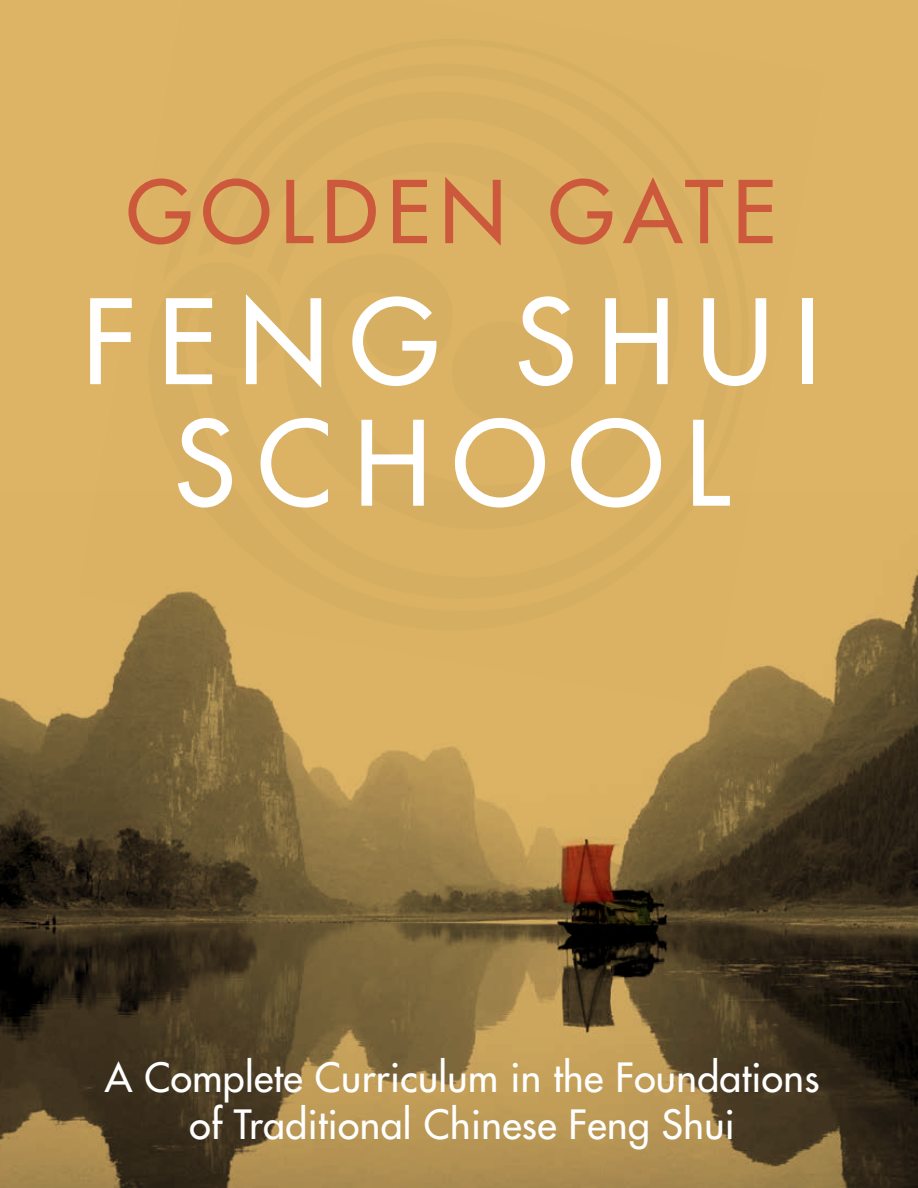
<style>
.page{position:relative;width:918px;height:1188px;background:#ddb465}
.page>*{position:absolute;margin:0;border:0;box-sizing:border-box;transform-origin:0 0}
.t1{font:114px/121.5px "Futura LT";letter-spacing:.19em;color:#fff;text-align:center}
.t2{font:84px "Futura LT";letter-spacing:.11em;color:#cd593c}
.t3{font:39.3px/47.1px "Futura LT";letter-spacing:.01em;color:#fff;text-align:center}
</style>
<div class="page">
<img style="left:0;top:570px;width:918px;height:618px">
<img style="left:78px;top:570px;width:747px;height:138px">
<h2 class="t2" style="left:127px;top:157px;width:651px">GOLDEN GATE</h2>
<h1 class="t1" style="left:82px;top:281px;width:740px">FENG SHUI<br>SCHOOL</h1>
<p class="t3" style="left:105px;top:1054px;width:716px">A Complete Curriculum in the Foundations of Traditional Chinese Feng Shui</p>
</div>
